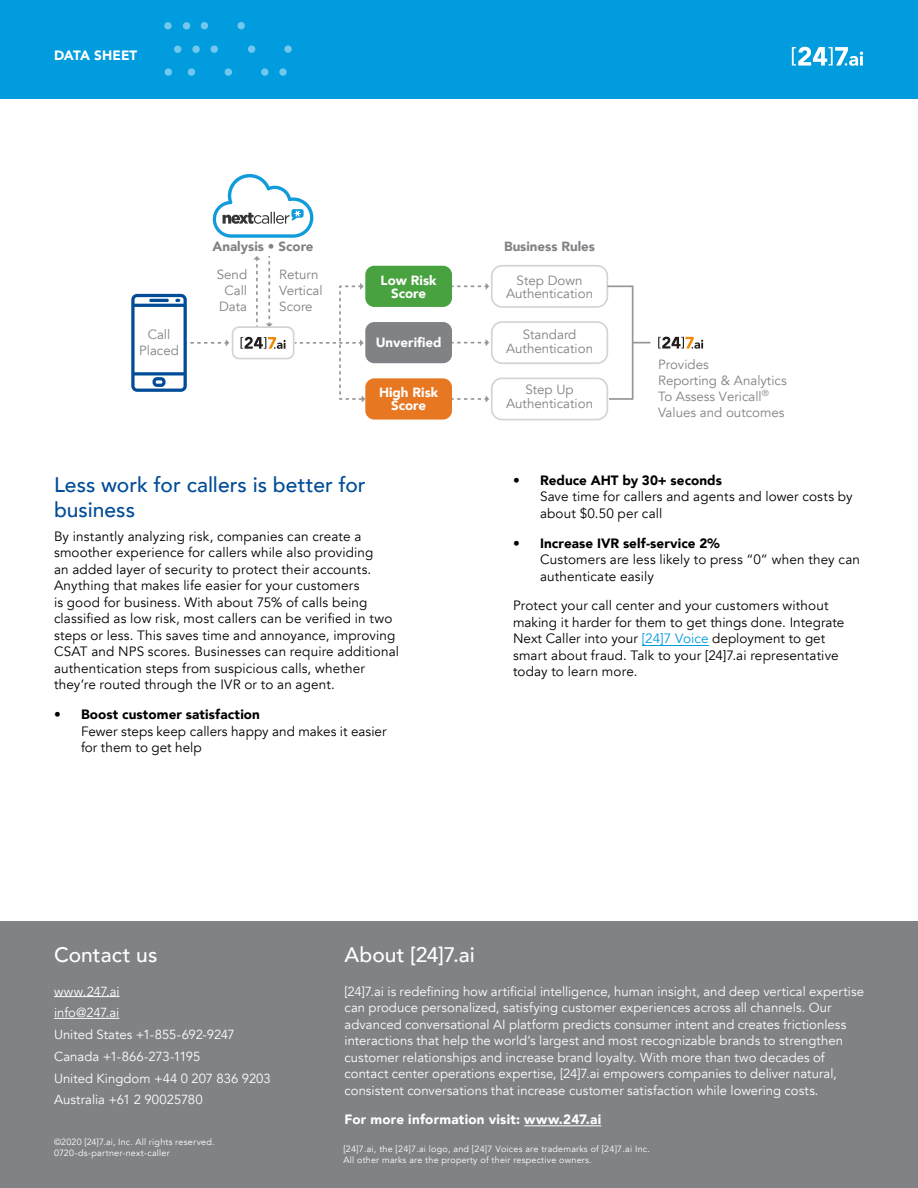
<style>
.page{position:relative;width:918px;height:1188px;background:#fff}
.page>*{position:absolute;margin:0;border:0;box-sizing:border-box;transform-origin:0 0}
.t1{font:500 21px/25.2px "Avenir";color:#004c97}
.t2{font:500 21px "Avenir";color:#fff}
.t3{font:13.5px/16.5px "Avenir";letter-spacing:.01em;color:#000}
.t4{font:900 13.5px "Avenir";letter-spacing:.005em;color:#000}
.t5{font:900 13.5px "Avenir";letter-spacing:.015em;color:#fff}
.t6{font:13.35px/16px "Avenir";color:#808285;text-align:center}
.t7{font:900 13.35px/13.4px "Avenir";color:#fff;text-align:center}
.t8{font:900 13.35px "Avenir";color:#808285}
.t9{font:13.2px/16.5px "Avenir";color:#fff}
.t10{font:9px/10.8px "Avenir";letter-spacing:.02em;color:#fff}
.s1{color:#009cde}
</style>
<div class="page">
<div style="left:0;top:0;width:918px;height:98px;background:#009cde"></div>
<svg style="left:792px;top:47px;width:71px;height:19px"></svg>
<div style="left:201px;top:22px;width:7px;height:7px;background:#72c8ec;border-radius:50%"></div>
<div style="left:248px;top:45px;width:7px;height:8px;background:#72c8ec;border-radius:50%"></div>
<div style="left:225px;top:68px;width:7px;height:8px;background:#72c8ec;border-radius:50%"></div>
<div style="left:188px;top:68px;width:7px;height:8px;background:#72c8ec;border-radius:50%"></div>
<svg style="left:279px;top:68px;width:8px;height:8px"></svg>
<div style="left:237px;top:22px;width:8px;height:7px;background:#72c8ec;border-radius:50%"></div>
<svg style="left:284px;top:45px;width:8px;height:8px"></svg>
<svg style="left:261px;top:68px;width:7px;height:8px"></svg>
<div style="left:211px;top:45px;width:7px;height:8px;background:#72c8ec;border-radius:50%"></div>
<div style="left:165px;top:68px;width:7px;height:8px;background:#72c8ec;border-radius:50%"></div>
<div style="left:174px;top:46px;width:7px;height:7px;background:#72c8ec;border-radius:50%"></div>
<svg style="left:192px;top:46px;width:8px;height:7px"></svg>
<svg style="left:164px;top:22px;width:8px;height:8px"></svg>
<svg style="left:183px;top:22px;width:7px;height:8px"></svg>
<hr style="left:642px;top:645px;width:67px;height:1px;background:#009cde">
<div style="left:0;top:921px;width:918px;height:267px;background:#808285"></div>
<hr style="left:54px;top:996px;width:66px;height:1px;background:#fff">
<hr style="left:54px;top:1018px;width:65px;height:1px;background:#fff">
<hr style="left:524px;top:1125px;width:77px;height:1px;background:#fff">
<div style="left:365px;top:266px;width:87px;height:41px;background:#48a23f;border-radius:9px"></div>
<div style="left:365px;top:322px;width:87px;height:41px;background:#808285;border-radius:9px"></div>
<div style="left:365px;top:378px;width:87px;height:42px;background:#e87722;border-radius:9px"></div>
<div style="left:491px;top:265px;width:117px;height:43px;border:2px solid #d1d3d4;border-radius:10px"></div>
<div style="left:491px;top:321px;width:117px;height:43px;border:2px solid #d1d3d4;border-radius:10px"></div>
<div style="left:491px;top:378px;width:117px;height:42px;border:2px solid #d1d3d4;border-radius:10px"></div>
<svg style="left:452px;top:283px;width:37px;height:7px"></svg>
<svg style="left:452px;top:339px;width:37px;height:7px"></svg>
<svg style="left:452px;top:395px;width:37px;height:8px"></svg>
<svg style="left:253px;top:256px;width:7px;height:70px"></svg>
<svg style="left:266px;top:256px;width:7px;height:70px"></svg>
<div style="left:232px;top:326px;width:62px;height:33px;border:2px solid #d1d3d4;border-radius:7px"></div>
<svg style="left:241px;top:337px;width:45px;height:12px"></svg>
<svg style="left:658px;top:337px;width:45px;height:12px"></svg>
<svg style="left:131px;top:294px;width:98px;height:98px"></svg>
<svg style="left:212px;top:174px;width:101px;height:64px"></svg>
<svg style="left:295px;top:283px;width:70px;height:119px"></svg>
<svg style="left:606px;top:285px;width:44px;height:116px"></svg>
<p class="t5" style="left:54px;top:44px;width:85px">DATA SHEET</p>
<p class="t6" style="left:139px;top:326px;width:41px">Call<br>Placed</p>
<p class="t8" style="left:213px;top:234px;width:102px">Analysis • Score</p>
<p class="t6" style="left:217px;top:267px;width:32px">Send<br>Call<br>Data</p>
<p class="t6" style="left:279px;top:267px;width:45px;text-align:left">Return<br>Vertical<br>Score</p>
<p class="t7" style="left:381px;top:273px;width:57px">Low Risk<br>Score</p>
<p class="t7" style="left:376px;top:335px;width:67px">Unverified</p>
<p class="t7" style="left:379px;top:385px;width:61px">High Risk<br>Score</p>
<h1 class="t1" style="left:54px;top:471px;width:313px">Less work for callers is better for business</h1>
<p class="t3" style="left:54px;top:528px;width:347px">By instantly analyzing risk, companies can create a smoother experience for callers while also providing<br>an added layer of security to protect their accounts.<br>Anything that makes life easier for your customers<br>is good for business. With about 75% of calls being classified as low risk, most callers can be verified in two steps or less. This saves time and annoyance, improving CSAT and NPS scores. Businesses can require additional authentication steps from suspicious calls, whether they’re routed through the IVR or to an agent.</p>
<p class="t4" style="left:54px;top:703px;width:208px">• Boost customer satisfaction</p>
<p class="t3" style="left:81px;top:723px;width:307px">Fewer steps keep callers happy and makes it easier for them to get help</p>
<p class="t8" style="left:504px;top:234px;width:93px">Business Rules</p>
<p class="t6" style="left:506px;top:274px;width:89px;line-height:13.4px">Step Down<br>Authentication</p>
<p class="t6" style="left:506px;top:328px;width:89px;line-height:13.4px">Standard<br>Authentication</p>
<p class="t6" style="left:506px;top:383px;width:89px;line-height:13.4px">Step Up<br>Authentication</p>
<p class="t6" style="left:658px;top:356px;width:130px;text-align:left">Provides<br>Reporting &amp; Analytics<br>To Assess Vericall<sup>®<br></sup>Values and outcomes</p>
<p class="t4" style="left:513px;top:468px;width:211px">• Reduce AHT by 30+ seconds</p>
<p class="t3" style="left:540px;top:488px;width:314px">Save time for callers and agents and lower costs by about $0.50 per call</p>
<p class="t4" style="left:513px;top:531px;width:208px">• Increase IVR self-service 2%</p>
<p class="t3" style="left:540px;top:551px;width:322px">Customers are less likely to press “0” when they can authenticate easily</p>
<p class="t3" style="left:513px;top:598px;width:333px">Protect your call center and your customers without making it harder for them to get things done. Integrate Next Caller into your <span class="s1">[24]7 Voice</span> deployment to get smart about fraud. Talk to your [24]7.ai representative today to learn more.</p>
<h1 class="t2" style="left:54px;top:937px;width:105px">Contact us</h1>
<p class="t9" style="left:54px;top:980px;width:218px;line-height:21.8px">www.247.ai<br>info@247.ai<br>United States +1-855-692-9247<br>Canada +1-866-273-1195<br>United Kingdom +44 0 207 836 9203<br>Australia +61 2 90025780</p>
<p class="t10" style="left:54px;top:1137px;width:162px">©2020 [24]7.ai, Inc. All rights reserved.<br>0720-ds-partner-next-caller</p>
<h1 class="t2" style="left:345px;top:937px;width:132px">About [24]7.ai</h1>
<p class="t9" style="left:345px;top:983px;width:521px">[24]7.ai is redefining how artificial intelligence, human insight, and deep vertical expertise can produce personalized, satisfying customer experiences across all channels. Our advanced conversational AI platform predicts consumer intent and creates frictionless interactions that help the world’s largest and most recognizable brands to strengthen customer relationships and increase brand loyalty. With more than two decades of contact center operations expertise, [24]7.ai empowers companies to deliver natural, consistent conversations that increase customer satisfaction while lowering costs.</p>
<p class="t5" style="left:345px;top:1108px;width:258px">For more information visit: www.247.ai</p>
<p class="t10" style="left:343px;top:1144px;width:308px">[24]7.ai, the [24]7.ai logo, and [24]7 Voices are trademarks of [24]7.ai Inc.<br>All other marks are the property of their respective owners.</p>
</div>
